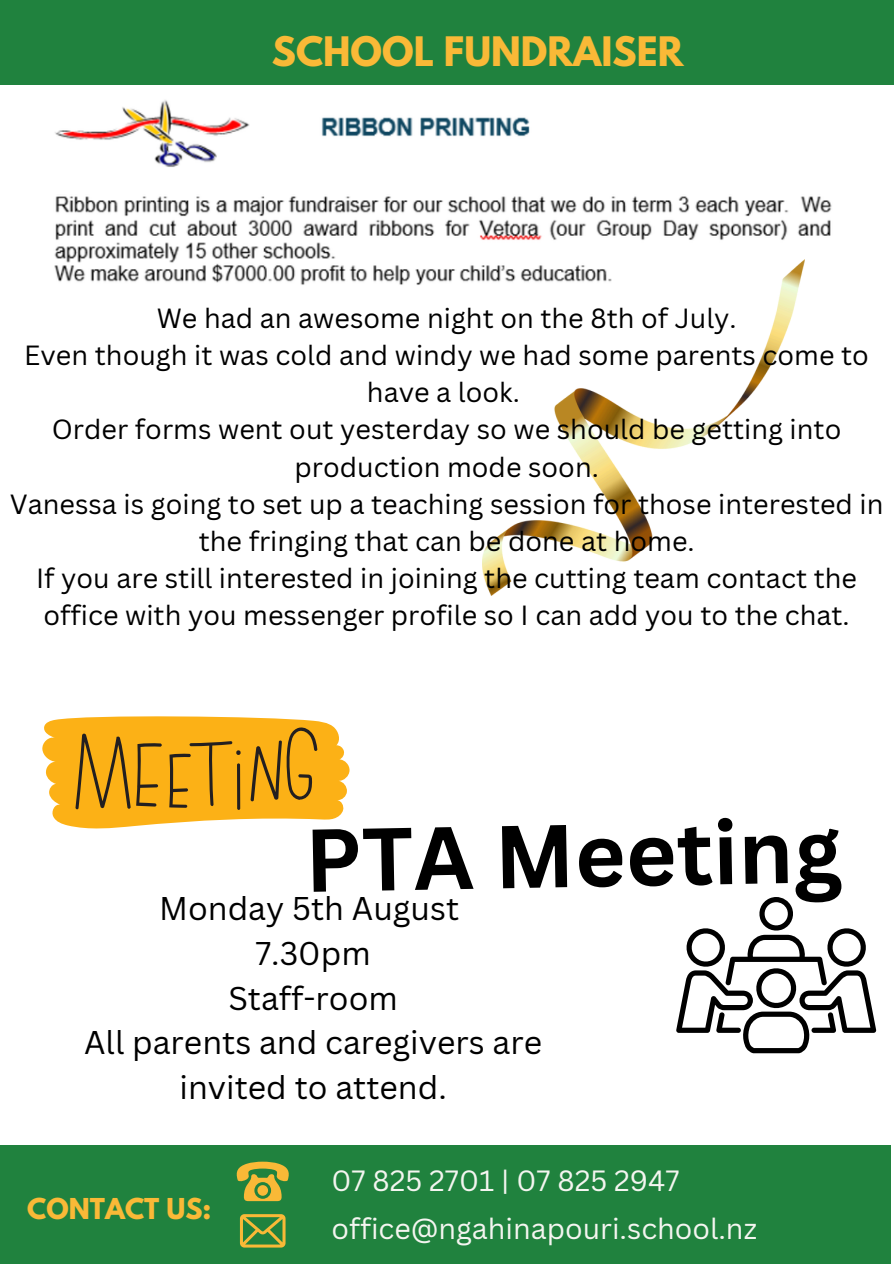
<style>
.page{position:relative;width:894px;height:1264px;background:#fff}
.page>*{position:absolute;margin:0;border:0;box-sizing:border-box;transform-origin:0 0}
.t1{font:700 87px "Canva Sans";color:#000}
.t2{font:700 36px "League Spartan";color:#f9b937}
.t3{font:31.95px/44.7px "Canva Sans";color:#000;text-align:center}
.t4{font:28.5px "Canva Sans";color:#f4f5f0}
.t5{font:27px/37.2px "Canva Sans";color:#000;text-align:center}
.t6{font:700 25.5px "League Spartan";color:#f9b937}
</style>
<div class="page">
<div style="left:0;top:1145px;width:890px;height:118px;background:#20823e"></div>
<svg style="left:236px;top:1161px;width:53px;height:39px"></svg>
<svg style="left:240px;top:1214px;width:45px;height:33px"></svg>
<div style="left:0;top:0;width:893px;height:85px;background:#20823e"></div>
<img style="left:54px;top:100px;width:778px;height:185px">
<img style="left:482px;top:260px;width:321px;height:335px">
<svg style="left:42px;top:716px;width:308px;height:113px;background:#e8ad33"></svg>
<svg style="left:676px;top:897px;width:200px;height:156px"></svg>
<h4 class="t2" style="left:272px;top:34px;width:413px">SCHOOL FUNDRAISER</h4>
<h3 class="t5" style="left:10px;top:299px;width:875px">We had an awesome night on the 8th of July.<br>Even though it was cold and windy we had some parents come to have a look.<br>Order forms went out yesterday so we should be getting into production mode soon.<br>Vanessa is going to set up a teaching session for those interested in the fringing that can be done at home.<br>If you are still interested in joining the cutting team contact the office with you messenger profile so I can add you to the chat.</h3>
<p class="t1" style="left:304px;top:798px;width:538px;rotate:-1deg">PTA Meeting</p>
<p class="t3" style="left:84px;top:885px;width:459px">Monday 5th August<br>7.30pm<br>Staff-room<br>All parents and caregivers are invited to attend.</p>
<p class="t6" style="left:27px;top:1195px;width:186px">CONTACT US:</p>
<p class="t4" style="left:331px;top:1160px;width:349px">07 825 2701 | 07 825 2947</p>
<p class="t4" style="left:331px;top:1208px;width:427px">office@ngahinapouri.school.nz</p>
</div>
